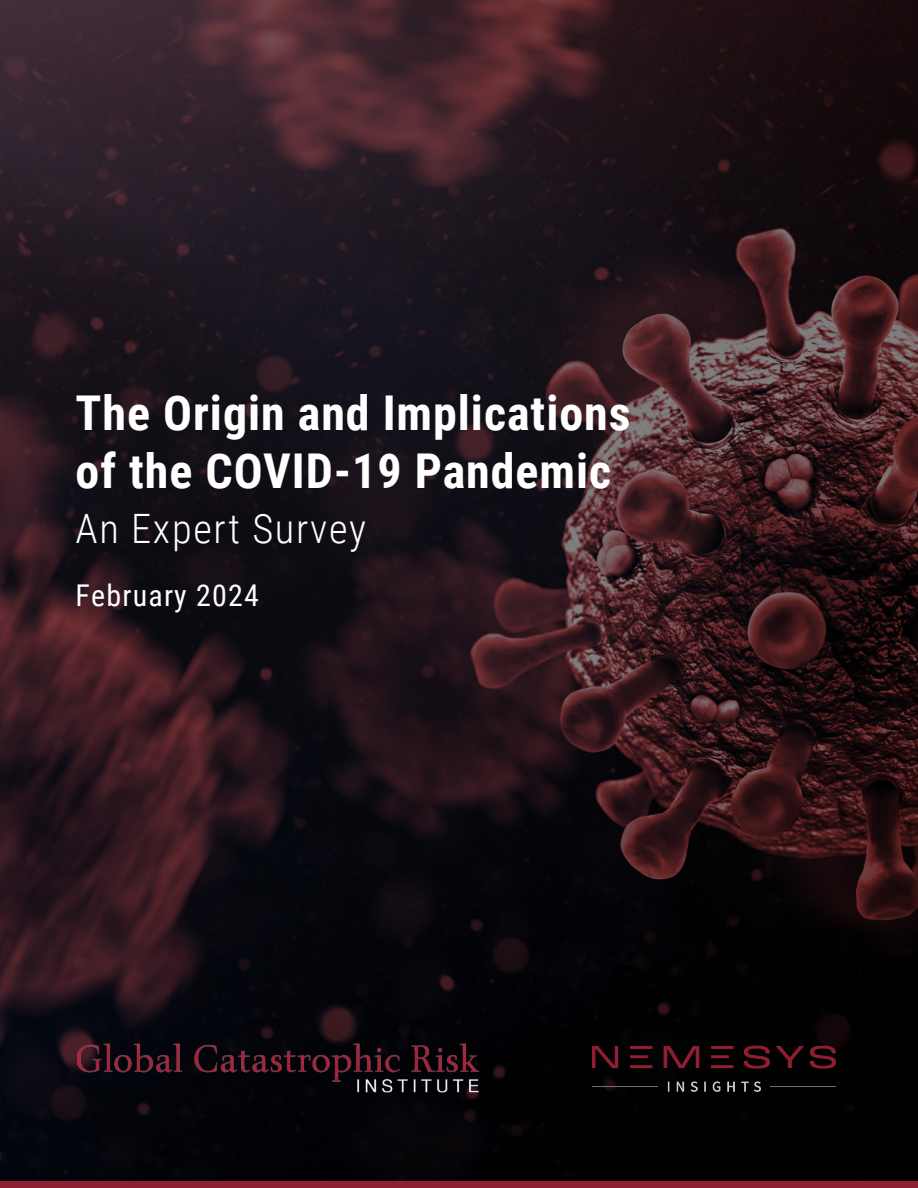
<style>
.page{position:relative;width:918px;height:1188px;background:#fff}
.page>*{position:absolute;margin:0;border:0;box-sizing:border-box;transform-origin:0 0}
.t1{font:700 48px/57.6px "Roboto Condensed";letter-spacing:.02em;color:#fff}
.t2{font:300 40.5px "Roboto Condensed";letter-spacing:.04em;color:#fff}
.t3{font:30px "Roboto Condensed";letter-spacing:.04em;color:#fff}
</style>
<div class="page">
<img style="left:0;top:0;width:918px;height:1181px">
<div style="left:0;top:1181px;width:918px;height:7px;background:#911f32"></div>
<img style="left:76px;top:1027px;width:405px;height:83px">
<img style="left:548px;top:1005px;width:332px;height:133px">
<p class="t1" style="left:76px;top:383px;width:557px">The Origin and Implications of the COVID-19 Pandemic</p>
<p class="t2" style="left:76px;top:501px;width:292px">An Expert Survey</p>
<p class="t3" style="left:76px;top:575px;width:185px">February 2024</p>
</div>
